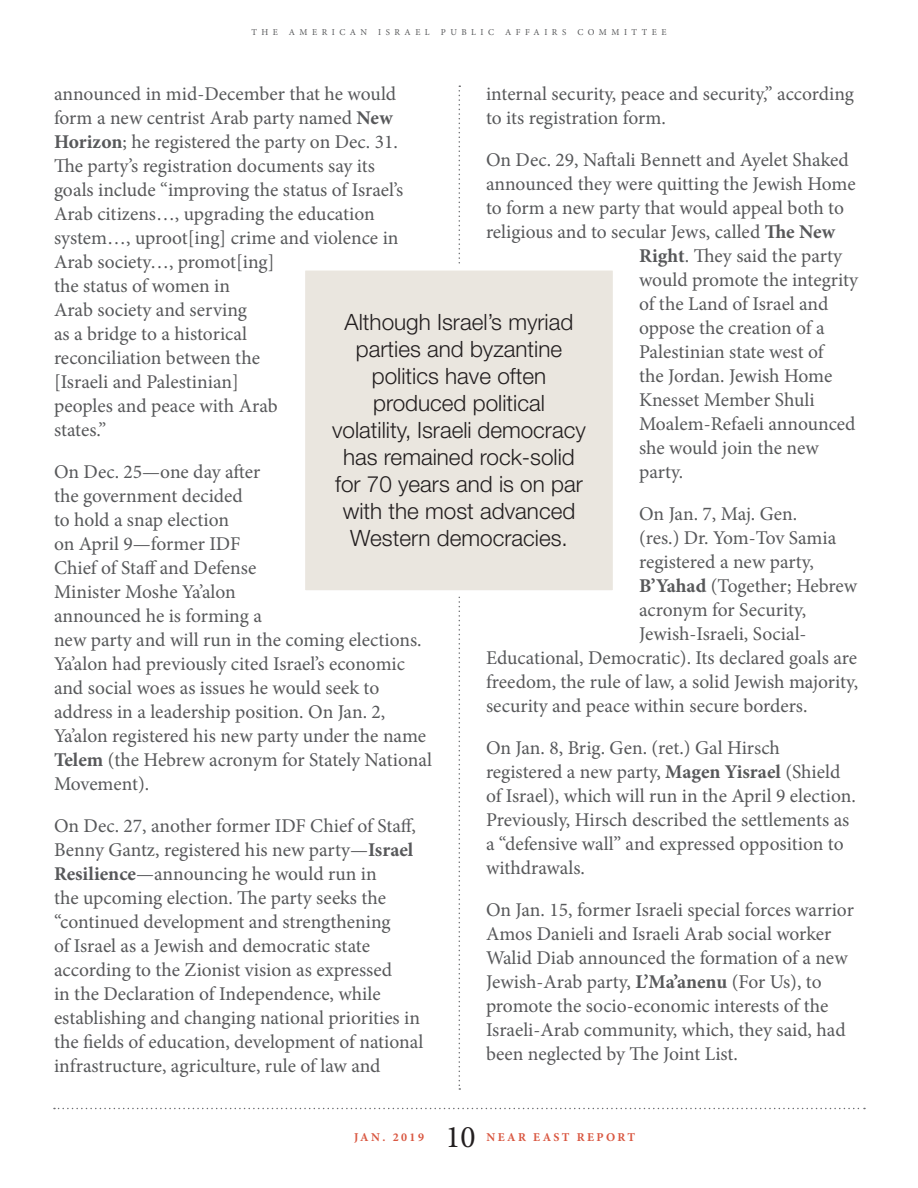
<style>
.page{position:relative;width:918px;height:1188px;background:#fff}
.page>*{position:absolute;margin:0;border:0;box-sizing:border-box;transform-origin:0 0}
.t1{font:31.5px "Minion Pro";color:#231f20}
.Pull-out_quote{font:300 22.5px/27px "Helvetica Neue LT Std";color:#231f20;text-align:center}
.BODY{font:19.5px/24px "Minion Pro";color:#57585a}
.t2{font:700 12px "Minion Pro";letter-spacing:.2em;color:#d95842}
.t3{font:9px "Minion Pro";letter-spacing:.5em;color:#57585a}
.s1{font-weight:700}
</style>
<div class="page">
<svg style="left:54px;top:1108px;width:811px;height:1px"></svg>
<svg style="left:459px;top:86px;width:1px;height:1004px"></svg>
<div style="left:305px;top:262px;width:308px;height:337px;background:#eae6df"></div>
<p class="t3" style="left:251px;top:26px;width:417px">THE AMERICAN ISRAEL PUBLIC AFFAIRS COMMITTEE</p>
<p class="BODY" style="left:54px;top:82px;width:351px">announced in mid-December that he would form a new centrist Arab party named <span class="s1">New<br>Horizon</span>; he registered the party on Dec. 31.<br>The party’s registration documents say its goals include “improving the status of Israel’s<br>Arab citizens…, upgrading the education system…, uproot[ing] crime and violence in<br>Arab society…, promot[ing]<br>the status of women in<br>Arab society and serving<br>as a bridge to a historical<br>reconciliation between the<br>[Israeli and Palestinian]<br>peoples and peace with Arab<br>states.”</p>
<p class="BODY" style="left:54px;top:460px;width:379px">On Dec. 25—one day after<br>the government decided<br>to hold a snap election<br>on April 9—former IDF<br>Chief of Staff and Defense<br>Minister Moshe Ya’alon<br>announced he is forming a<br>new party and will run in the coming elections.<br>Ya’alon had previously cited Israel’s economic and social woes as issues he would seek to address in a leadership position. On Jan. 2,<br>Ya’alon registered his new party under the name<br><span class="s1">Telem</span> (the Hebrew acronym for Stately National<br>Movement).</p>
<p class="BODY" style="left:54px;top:814px;width:371px">On Dec. 27, another former IDF Chief of Staff, Benny Gantz, registered his new party—<span class="s1">Israel Resilience</span>—announcing he would run in<br>the upcoming election. The party seeks the “continued development and strengthening<br>of Israel as a Jewish and democratic state according to the Zionist vision as expressed<br>in the Declaration of Independence, while establishing and changing national priorities in the fields of education, development of national infrastructure, agriculture, rule of law and</p>
<p class="BODY" style="left:486px;top:82px;width:370px">internal security, peace and security,” according to its registration form.</p>
<p class="BODY" style="left:486px;top:148px;width:364px">On Dec. 29, Naftali Bennett and Ayelet Shaked</p>
<p class="BODY" style="left:486px;top:172px;width:371px">announced they were quitting the Jewish Home</p>
<p class="BODY" style="left:486px;top:196px;width:360px">to form a new party that would appeal both to</p>
<p class="BODY" style="left:486px;top:220px;width:351px">religious and to secular Jews, called <span class="s1">The New</span></p>
<p class="BODY" style="left:639px;top:244px;width:205px"><span class="s1">Right</span>. They said the party</p>
<p class="BODY" style="left:639px;top:268px;width:221px">would promote the integrity</p>
<p class="BODY" style="left:639px;top:292px;width:191px">of the Land of Israel and</p>
<p class="BODY" style="left:639px;top:316px;width:187px">oppose the creation of a</p>
<p class="BODY" style="left:639px;top:340px;width:186px">Palestinian state west of</p>
<p class="BODY" style="left:639px;top:364px;width:195px">the Jordan. Jewish Home</p>
<p class="BODY" style="left:639px;top:388px;width:177px">Knesset Member Shuli</p>
<p class="BODY" style="left:639px;top:412px;width:218px">Moalem-Refaeli announced</p>
<p class="BODY" style="left:639px;top:436px;width:181px">she would join the new</p>
<p class="BODY" style="left:639px;top:460px;width:46px">party.</p>
<p class="BODY" style="left:639px;top:502px;width:160px">On Jan. 7, Maj. Gen.</p>
<p class="BODY" style="left:639px;top:526px;width:199px">(res.) Dr. Yom-Tov Samia</p>
<p class="BODY" style="left:639px;top:550px;width:176px">registered a new party,</p>
<p class="BODY" style="left:639px;top:574px;width:220px"><span class="s1">B’Yahad</span> (Together; Hebrew</p>
<p class="BODY" style="left:639px;top:598px;width:169px">acronym for Security,</p>
<p class="BODY" style="left:639px;top:622px;width:169px">Jewish-Israeli, Social-</p>
<p class="BODY" style="left:486px;top:646px;width:373px">Educational, Democratic). Its declared goals are</p>
<p class="BODY" style="left:486px;top:670px;width:374px">freedom, the rule of law, a solid Jewish majority,</p>
<p class="BODY" style="left:486px;top:694px;width:323px">security and peace within secure borders.</p>
<p class="BODY" style="left:486px;top:736px;width:371px">On Jan. 8, Brig. Gen. (ret.) Gal Hirsch registered a new party, <span class="s1">Magen Yisrael</span> (Shield of Israel), which will run in the April 9 election.<br>Previously, Hirsch described the settlements as a “defensive wall” and expressed opposition to withdrawals.</p>
<p class="BODY" style="left:486px;top:898px;width:369px">On Jan. 15, former Israeli special forces warrior Amos Danieli and Israeli Arab social worker Walid Diab announced the formation of a new Jewish-Arab party, <span class="s1">L’Ma’anenu</span> (For Us), to promote the socio-economic interests of the Israeli-Arab community, which, they said, had been neglected by The Joint List.</p>
<p class="Pull-out_quote" style="left:332px;top:308px;width:255px">Although Israel’s myriad parties and byzantine politics have often produced political volatility, Israeli democracy has remained rock-solid for 70 years and is on par with the most advanced<br>Western democracies.</p>
<h1 class="t1" style="left:445px;top:1116px;width:32px">10</h1>
<p class="t2" style="left:354px;top:1129px;width:72px">JAN. 2019</p>
<p class="t2" style="left:486px;top:1129px;width:150px">NEAR EAST REPORT</p>
</div>
